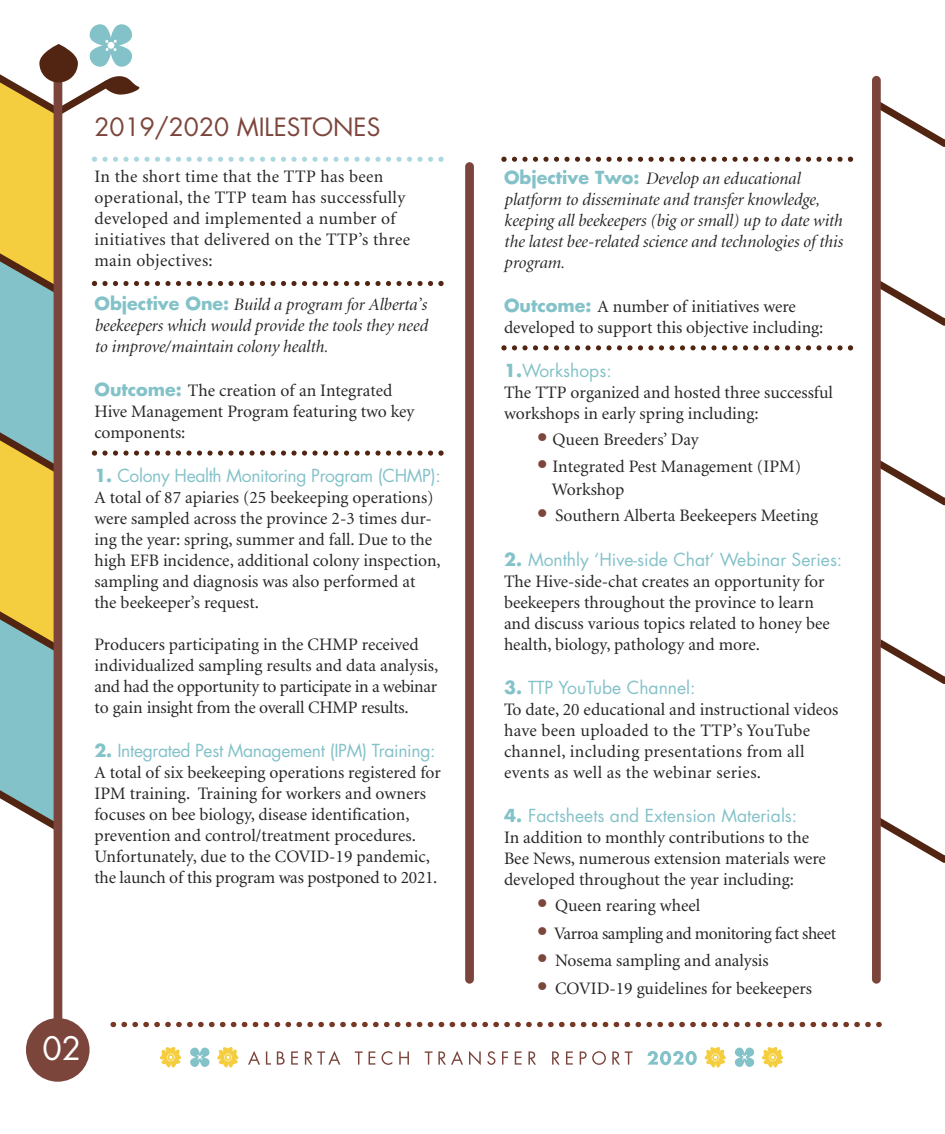
<style>
.page{position:relative;width:945px;height:1134px;background:#fff}
.page>*{position:absolute;margin:0;border:0;box-sizing:border-box;transform-origin:0 0}
.t1{font:31.5px "Futura";color:#fff}
.t2{font:24.5px "Futura";color:#7c463c}
.t3{font:17.5px/21px "Minion";color:#272526}
.t4{font:17.5px/21px "Minion";letter-spacing:.02em;color:#272526}
.t5{font:italic 17.5px/21px "Minion Display";color:#272526;text-align:justify}
.t6{font:17.5px "Futura";color:#84c2c9}
.t7{font:17.5px "Futura";letter-spacing:-.02em;color:#84c2c9}
.t8{font:17.5px "Minion";letter-spacing:-.025em;color:#272526}
.s1{font-family:"Futura";font-weight:700;font-style:normal;color:#84c2c9}
.s2{font-family:"Futura";font-weight:700;color:#84c2c9}
.s3{font-weight:700}
.s4{font-family:"Futura";font-size:21px;color:#7c463c}
</style>
<div class="page">
<div style="left:465px;top:162px;width:9px;height:822px;background:#7b453c;border-radius:4px"></div>
<svg style="left:881px;top:102px;width:64px;height:45px"></svg>
<svg style="left:881px;top:281px;width:64px;height:45px"></svg>
<svg style="left:881px;top:461px;width:64px;height:44px"></svg>
<svg style="left:881px;top:639px;width:64px;height:45px"></svg>
<svg style="left:881px;top:818px;width:64px;height:45px"></svg>
<div style="left:54px;top:77px;width:8px;height:966px;background:#7b453c;border-radius:4px"></div>
<div style="left:872px;top:76px;width:9px;height:908px;background:#7b453c;border-radius:4px"></div>
<div style="left:26px;top:1018px;width:64px;height:64px;background:#7b453c;border-radius:50%"></div>
<svg style="left:110px;top:1022px;width:772px;height:5px"></svg>
<svg style="left:248px;top:1051px;width:12px;height:14px"></svg>
<svg style="left:266px;top:1051px;width:5px;height:14px"></svg>
<svg style="left:277px;top:1051px;width:8px;height:14px"></svg>
<svg style="left:291px;top:1051px;width:7px;height:14px"></svg>
<svg style="left:305px;top:1051px;width:35px;height:14px"></svg>
<svg style="left:355px;top:1051px;width:8px;height:14px"></svg>
<svg style="left:369px;top:1051px;width:6px;height:14px"></svg>
<svg style="left:382px;top:1051px;width:10px;height:14px"></svg>
<svg style="left:399px;top:1051px;width:10px;height:14px"></svg>
<svg style="left:425px;top:1051px;width:38px;height:14px"></svg>
<svg style="left:469px;top:1051px;width:12px;height:14px"></svg>
<svg style="left:487px;top:1051px;width:8px;height:14px"></svg>
<svg style="left:502px;top:1051px;width:6px;height:14px"></svg>
<svg style="left:515px;top:1051px;width:7px;height:14px"></svg>
<svg style="left:528px;top:1051px;width:8px;height:14px"></svg>
<svg style="left:552px;top:1051px;width:8px;height:14px"></svg>
<svg style="left:566px;top:1051px;width:7px;height:14px"></svg>
<svg style="left:580px;top:1051px;width:26px;height:14px"></svg>
<svg style="left:612px;top:1051px;width:21px;height:14px"></svg>
<svg style="left:160px;top:1047px;width:22px;height:21px"></svg>
<svg style="left:190px;top:1047px;width:49px;height:21px"></svg>
<svg style="left:647px;top:1047px;width:79px;height:21px"></svg>
<svg style="left:734px;top:1047px;width:50px;height:21px"></svg>
<svg style="left:501px;top:157px;width:352px;height:5px"></svg>
<svg style="left:501px;top:345px;width:352px;height:6px"></svg>
<svg style="left:0;top:24px;width:444px;height:807px"></svg>
<h2 class="t2" style="left:94px;top:116px;width:287px">2019/2020 MILESTONES</h2>
<p class="t4" style="left:94px;top:167px;width:317px">In the short time that the TTP has been operational, the TTP team has successfully developed and implemented a number of initiatives that delivered on the TTP’s three main objectives:</p>
<p class="t5" style="left:94px;top:296px;width:335px"><span class="s1">Objective One:</span> Build a program for Alberta’s beekeepers which would provide the tools they need to improve/maintain colony health.</p>
<p class="t3" style="left:94px;top:381px;width:321px"><span class="s2">Outcome:</span> The creation of an Integrated<br>Hive Management Program featuring two key components:</p>
<p class="t7" style="left:94px;top:467px;width:348px"><span class="s3">1.</span> Colony Health Monitoring Program (CHMP):</p>
<p class="t3" style="left:94px;top:488px;width:348px">A total of 87 apiaries (25 beekeeping operations) were sampled across the province 2-3 times dur&shy;ing the year: spring, summer and fall. Due to the high EFB incidence, additional colony inspection, sampling and diagnosis was also performed at the beekeeper’s request.</p>
<p class="t3" style="left:94px;top:635px;width:345px">Producers participating in the CHMP received individualized sampling results and data analysis, and had the opportunity to participate in a webinar to gain insight from the overall CHMP results.</p>
<p class="t7" style="left:94px;top:742px;width:343px"><span class="s3">2.</span> Integrated Pest Management (IPM) Training:</p>
<p class="t3" style="left:94px;top:763px;width:348px">A total of six beekeeping operations registered for IPM training. Training for workers and owners focuses on bee biology, disease identification, prevention and control/treatment procedures.<br>Unfortunately, due to the COVID-19 pandemic, the launch of this program was postponed to 2021.</p>
<h1 class="t1" style="left:42px;top:1034px;width:40px">02</h1>
<p class="t5" style="left:504px;top:170px;width:340px;text-align:left"><span class="s1">Objective Two:</span> Develop an educational platform to disseminate and transfer knowledge, keeping all beekeepers (big or small) up to date with the latest bee-related science and technologies of this program.</p>
<p class="t3" style="left:504px;top:298px;width:321px"><span class="s2">Outcome:</span> A number of initiatives were developed to support this objective including:</p>
<p class="t6" style="left:504px;top:362px;width:109px"><span class="s3">1.</span>Workshops:</p>
<p class="t3" style="left:504px;top:383px;width:330px">The TTP organized and hosted three successful workshops in early spring including:</p>
<p class="t3" style="left:536px;top:430px;width:164px"><span class="s4">•</span> Queen Breeders’ Day</p>
<p class="t3" style="left:552px;top:457px;width:251px;line-height:22.6px;text-indent:-16px"><span class="s4">•</span> Integrated Pest Management (IPM)<br>Workshop</p>
<p class="t3" style="left:536px;top:506px;width:284px"><span class="s4">•</span> Southern Alberta Beekeepers Meeting</p>
<p class="t6" style="left:504px;top:552px;width:340px"><span class="s3">2.</span> Monthly ‘Hive-side Chat’ Webinar Series:</p>
<p class="t3" style="left:504px;top:573px;width:327px">The Hive-side-chat creates an opportunity for beekeepers throughout the province to learn and discuss various topics related to honey bee health, biology, pathology and more.</p>
<p class="t6" style="left:504px;top:680px;width:193px"><span class="s3">3.</span> TTP YouTube Channel:</p>
<p class="t4" style="left:504px;top:701px;width:336px">To date, 20 educational and instructional videos have been uploaded to the TTP’s YouTube channel, including presentations from all events as well as the webinar series.</p>
<p class="t6" style="left:504px;top:808px;width:295px"><span class="s3">4.</span> Factsheets and Extension Materials:</p>
<p class="t3" style="left:504px;top:828px;width:323px">In addition to monthly contributions to the<br>Bee News, numerous extension materials were developed throughout the year including:</p>
<p class="t3" style="left:536px;top:896px;width:166px"><span class="s4">•</span> Queen rearing wheel</p>
<p class="t8" style="left:536px;top:926px;width:302px"><span class="s4">•</span> Varroa sampling and monitoring fact sheet</p>
<p class="t3" style="left:536px;top:952px;width:234px"><span class="s4">•</span> Nosema sampling and analysis</p>
<p class="t3" style="left:536px;top:979px;width:277px"><span class="s4">•</span> COVID-19 guidelines for beekeepers</p>
</div>
